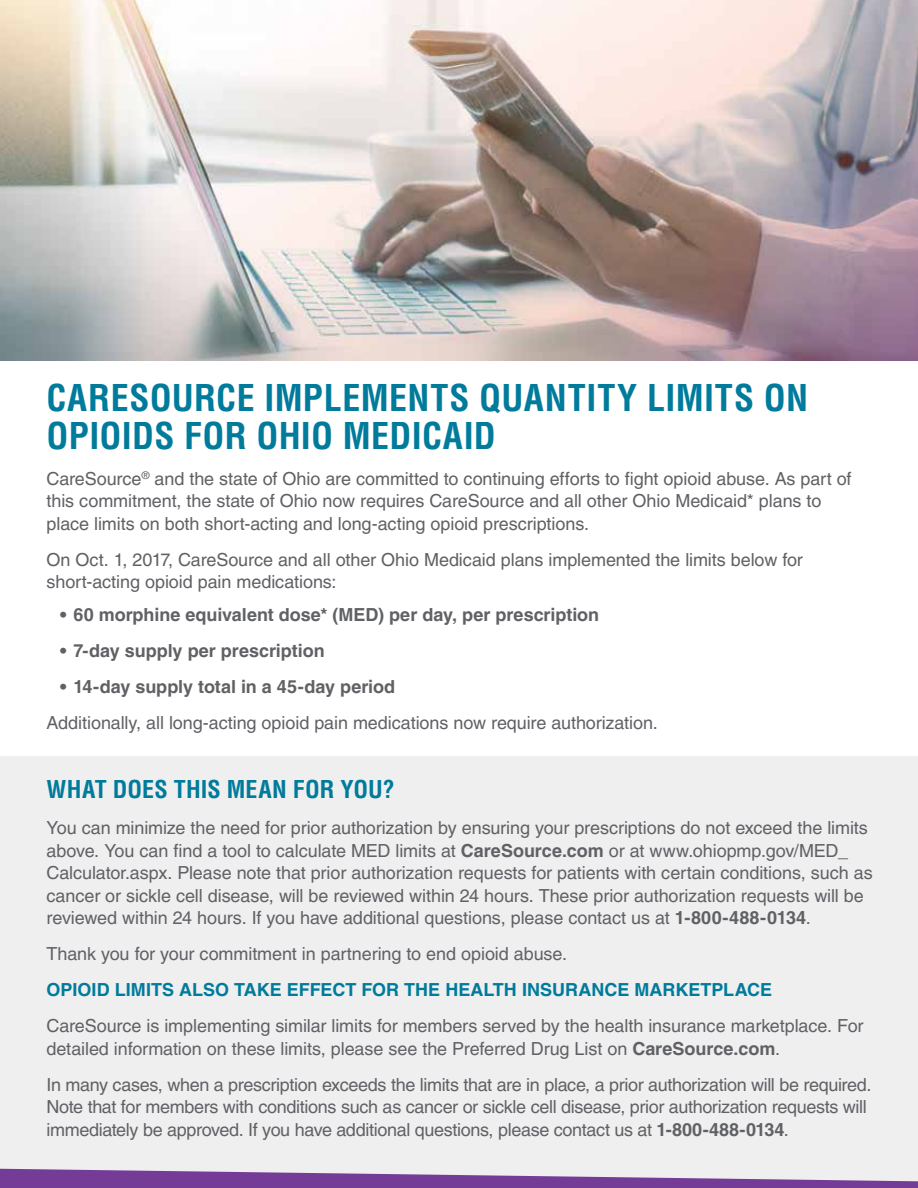
<style>
.page{position:relative;width:918px;height:1188px;background:#fff}
.page>*{position:absolute;margin:0;border:0;box-sizing:border-box;transform-origin:0 0}
.t1{font:700 condensed 36px/37.5px "Helvetica LT Pro";letter-spacing:.01em;color:#007b9b}
.t2{font:700 condensed 24px "Helvetica LT Pro";color:#007b9b}
.t3{font:18px/22.5px "Helvetica LT Pro";letter-spacing:-.005em;color:#606165}
.t4{font:700 18px "Helvetica LT Pro";color:#606165}
.t5{font:700 18px "Helvetica LT Pro";color:#007b9b}
.s1{font-weight:700}
</style>
<div class="page">
<div style="left:0;top:756px;width:918px;height:430px;background:#efeff0"></div>
<img style="left:0;top:0;width:918px;height:361px">
<svg style="left:0;top:1169px;width:918px;height:19px"></svg>
<h1 class="t1" style="left:47px;top:378px;width:763px">CARESOURCE IMPLEMENTS QUANTITY LIMITS ON<br>OPIOIDS FOR OHIO MEDICAID</h1>
<p class="t3" style="left:47px;top:467px;width:807px">CareSource<sup>®</sup> and the state of Ohio are committed to continuing efforts to fight opioid abuse. As part of this commitment, the state of Ohio now requires CareSource and all other Ohio Medicaid* plans to place limits on both short-acting and long-acting opioid prescriptions.</p>
<p class="t3" style="left:47px;top:548px;width:758px">On Oct. 1, 2017, CareSource and all other Ohio Medicaid plans implemented the limits below for short-acting opioid pain medications:</p>
<p class="t4" style="left:60px;top:603px;width:541px">• 60 morphine equivalent dose* (MED) per day, per prescription</p>
<p class="t4" style="left:60px;top:639px;width:266px">• 7-day supply per prescription</p>
<p class="t4" style="left:60px;top:675px;width:337px">• 14-day supply total in a 45-day period</p>
<p class="t3" style="left:47px;top:711px;width:613px">Additionally, all long-acting opioid pain medications now require authorization.</p>
<h2 class="t2" style="left:47px;top:774px;width:350px">WHAT DOES THIS MEAN FOR YOU?</h2>
<p class="t3" style="left:47px;top:817px;width:828px">You can minimize the need for prior authorization by ensuring your prescriptions do not exceed the limits above. You can find a tool to calculate MED limits at <span class="s1">CareSource.com</span> or at www.ohiopmp.gov/MED_ Calculator.aspx. Please note that prior authorization requests for patients with certain conditions, such as cancer or sickle cell disease, will be reviewed within 24 hours. These prior authorization requests will be reviewed within 24 hours. If you have additional questions, please contact us at <span class="s1">1-800-488-0134</span>.</p>
<p class="t3" style="left:47px;top:943px;width:522px">Thank you for your commitment in partnering to end opioid abuse.</p>
<p class="t5" style="left:47px;top:979px;width:727px">OPIOID LIMITS ALSO TAKE EFFECT FOR THE HEALTH INSURANCE MARKETPLACE</p>
<p class="t3" style="left:47px;top:1015px;width:819px">CareSource is implementing similar limits for members served by the health insurance marketplace. For detailed information on these limits, please see the Preferred Drug List on <span class="s1">CareSource.com</span>.</p>
<p class="t3" style="left:47px;top:1073px;width:826px">In many cases, when a prescription exceeds the limits that are in place, a prior authorization will be required.<br>Note that for members with conditions such as cancer or sickle cell disease, prior authorization requests will immediately be approved. If you have additional questions, please contact us at <span class="s1">1-800-488-0134</span>.</p>
</div>
